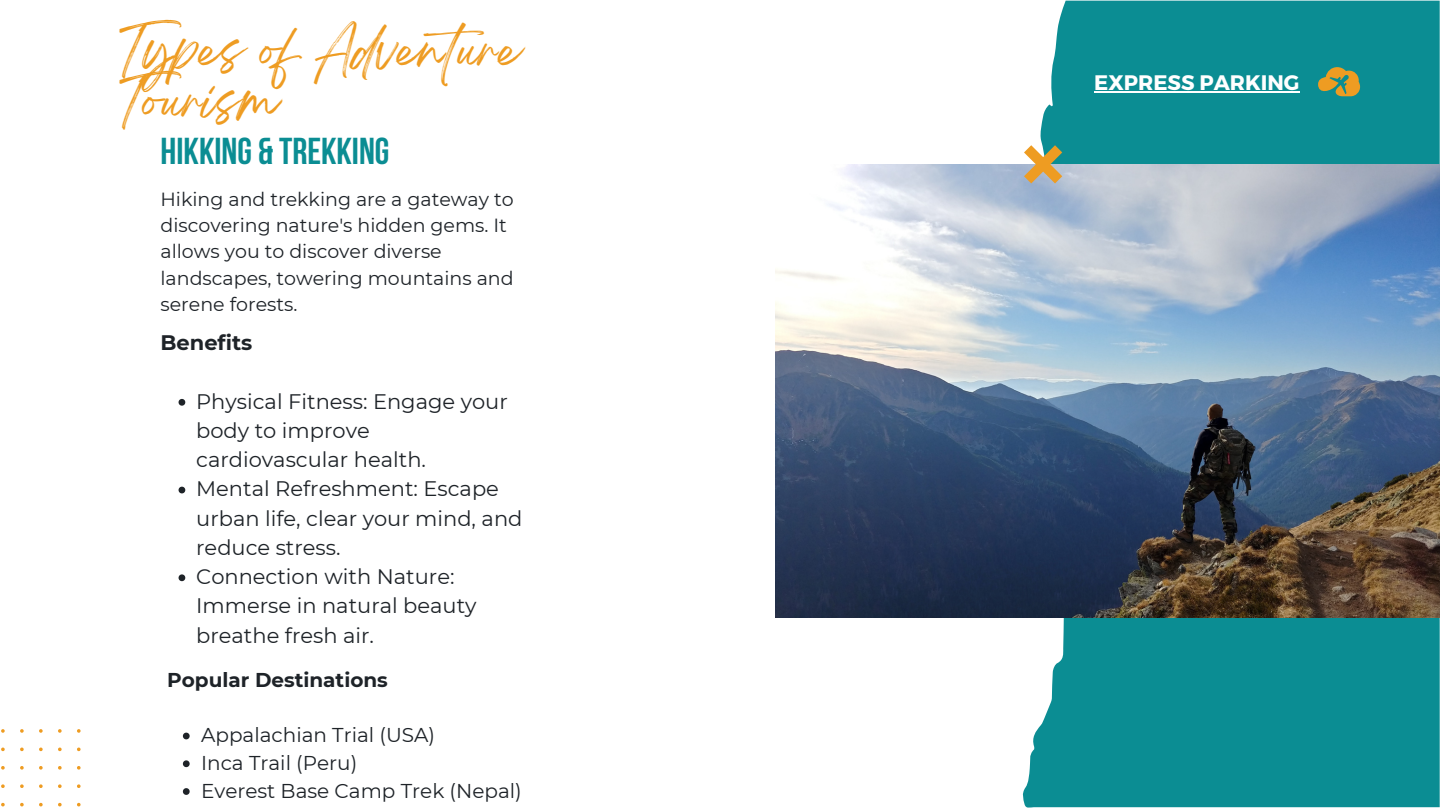
<style>
.page{position:relative;width:1440px;height:810px;background:#fff}
.page>*{position:absolute;margin:0;border:0;box-sizing:border-box;transform-origin:0 0}
.t1{font:43px/51px "Breathing";color:#ee9c22}
.t2{font:700 37.3px "Bebas Neue";color:#0b8d93}
.t3{font:21px/29.2px "Montserrat";color:#1e2328}
.t4{font:700 21px "Montserrat";color:#fff}
.t5{font:700 21px "Montserrat";color:#1e2328}
.t6{font:20px "Montserrat";color:#1e2328}
.t7{font:700 20px "Montserrat";color:#1e2328}
.t8{font:19px/26.2px "Montserrat";color:#1e2328}
</style>
<div class="page">
<svg style="left:991px;top:1px;width:449px;height:807px;background:#2a9ba0"></svg>
<img style="left:775px;top:164px;width:665px;height:453px">
<svg style="left:1318px;top:67px;width:42px;height:29px"></svg>
<svg style="left:1024px;top:145px;width:38px;height:38px"></svg>
<hr style="left:1094px;top:91px;width:206px;height:2px;background:#fff">
<svg style="left:1px;top:729px;width:80px;height:78px"></svg>
<svg style="left:179px;top:399px;width:6px;height:7px"></svg>
<svg style="left:179px;top:487px;width:6px;height:6px"></svg>
<svg style="left:179px;top:574px;width:6px;height:7px"></svg>
<svg style="left:183px;top:733px;width:7px;height:6px"></svg>
<svg style="left:183px;top:760px;width:7px;height:7px"></svg>
<svg style="left:183px;top:788px;width:7px;height:7px"></svg>
<p class="t1" style="left:119px;top:36px;width:403px">Types of Adventure<br>Tourism</p>
<p class="t2" style="left:161px;top:136px;width:230px">HIKKING&amp;TREKKING</p>
<p class="t8" style="left:161px;top:186px;width:355px">Hiking and trekking are a gateway to discovering nature's hidden gems. It allows you to discover diverse landscapes, towering mountains and serene forests.</p>
<p class="t5" style="left:161px;top:330px;width:93px">Benefits</p>
<p class="t3" style="left:196px;top:387px;width:313px">Physical Fitness: Engage your body to improve cardiovascular health.</p>
<p class="t3" style="left:196px;top:474px;width:328px">Mental Refreshment: Escape urban life, clear your mind, and reduce stress.</p>
<p class="t3" style="left:196px;top:562px;width:282px">Connection with Nature:<br>Immerse in natural beauty breathe fresh air.</p>
<p class="t7" style="left:167px;top:668px;width:222px">Popular Destinations</p>
<p class="t6" style="left:201px;top:723px;width:236px">Appalachian Trial (USA)</p>
<p class="t6" style="left:201px;top:751px;width:158px">Inca Trail (Peru)</p>
<p class="t6" style="left:201px;top:779px;width:322px">Everest Base Camp Trek (Nepal)</p>
<p class="t4" style="left:1094px;top:68px;width:207px">EXPRESS PARKING</p>
</div>
